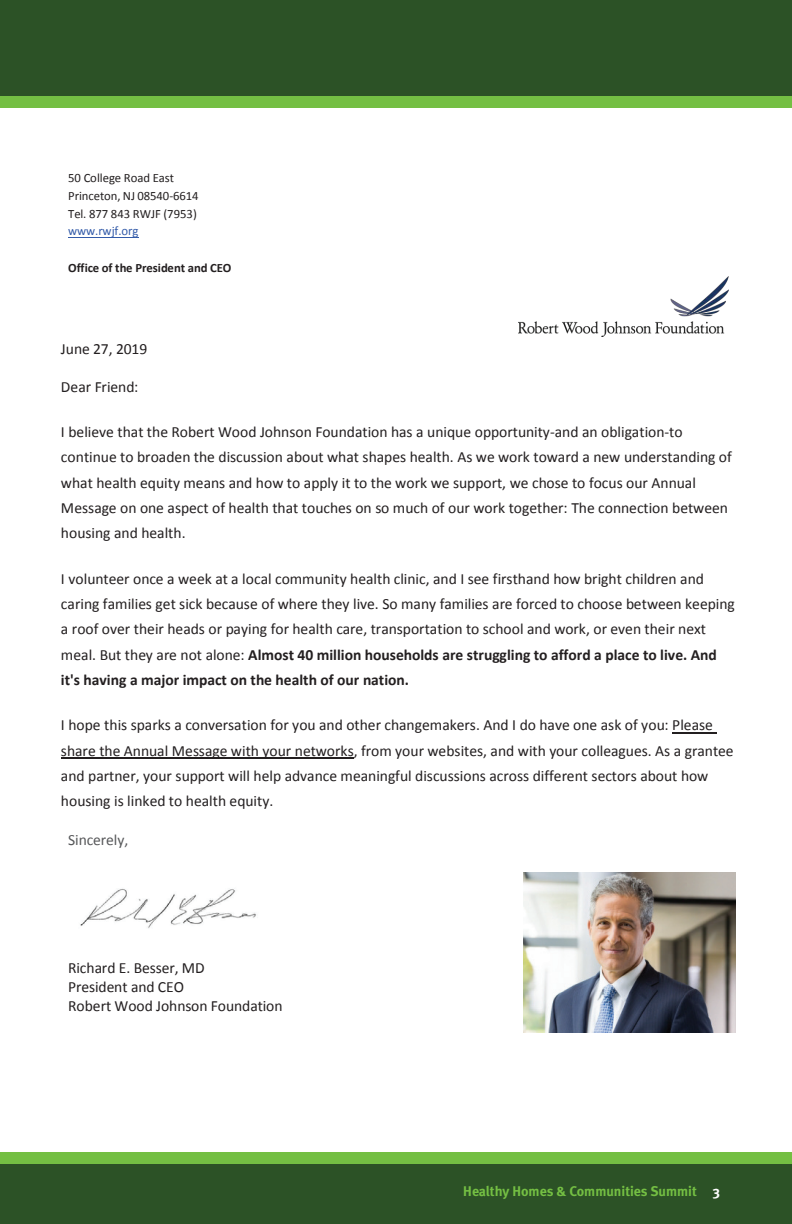
<style>
.page{position:relative;width:792px;height:1224px;background:#fff}
.page>*{position:absolute;margin:0;border:0;box-sizing:border-box;transform-origin:0 0}
.t1{font:15.6px/25.4px "Calibri";color:#231f20}
.t2{font:15.6px "Calibri";letter-spacing:-.005em;color:#57585a}
.t3{font:700 14px "Meta";color:#74bf43}
.t4{font:12.6px/17.6px "Calibri";color:#231f20}
.t5{font:700 12.6px "Calibri";letter-spacing:-.005em;color:#231f20}
.t6{font:12.6px "Calibri";letter-spacing:-.005em;color:#335ba9}
.s1{font-weight:700}
.s2{color:#fff}
</style>
<div class="page">
<div style="left:0;top:1159px;width:792px;height:65px;background:#2c5226"></div>
<div style="left:0;top:1152px;width:792px;height:12px;background:#74bf43"></div>
<div style="left:0;top:0;width:792px;height:101px;background:#2c5226"></div>
<div style="left:0;top:96px;width:792px;height:12px;background:#74bf43"></div>
<img style="left:518px;top:277px;width:210px;height:60px">
<hr style="left:68px;top:237px;width:71px;height:1px;background:#335ba9">
<hr style="left:672px;top:732px;width:44px;height:1px;background:#231f20">
<hr style="left:61px;top:757px;width:293px;height:1px;background:#231f20">
<img style="left:80px;top:888px;width:176px;height:41px">
<img style="left:524px;top:873px;width:211px;height:159px">
<p class="t4" style="left:68px;top:169px;width:132px">50 College Road East<br>Princeton, NJ 08540-6614<br>Tel. 877 843 RWJF (7953)</p>
<p class="t6" style="left:68px;top:223px;width:72px">www.rwjf.org</p>
<p class="t5" style="left:68px;top:259px;width:165px">Office of the President and CEO</p>
<p class="t1" style="left:61px;top:336px;width:88px">June 27, 2019</p>
<p class="t1" style="left:61px;top:374px;width:79px">Dear Friend:</p>
<p class="t1" style="left:61px;top:419px;width:673px">I believe that the Robert Wood Johnson Foundation has a unique opportunity-and an obligation-to continue to broaden the discussion about what shapes health. As we work toward a new understanding of what health equity means and how to apply it to the work we support, we chose to focus our Annual Message on one aspect of health that touches on so much of our work together: The connection between housing and health.</p>
<p class="t1" style="left:61px;top:566px;width:675px">I volunteer once a week at a local community health clinic, and I see firsthand how bright children and caring families get sick because of where they live. So many families are forced to choose between keeping a roof over their heads or paying for health care, transportation to school and work, or even their next meal. But they are not alone: <span class="s1">Almost 40 million households are struggling to afford a place to live. And it's having a major impact on the health of our nation.</span></p>
<p class="t1" style="left:61px;top:712px;width:674px">I hope this sparks a conversation for you and other changemakers. And I do have one ask of you: Please share the Annual Message with your networks, from your websites, and with your colleagues. As a grantee and partner, your support will help advance meaningful discussions across different sectors about how housing is linked to health equity.</p>
<p class="t2" style="left:68px;top:830px;width:62px">Sincerely,</p>
<p class="t1" style="left:68px;top:959px;width:216px;line-height:18.8px">Richard E. Besser, MD<br>President and CEO<br>Robert Wood Johnson Foundation</p>
<p class="t3" style="left:463px;top:1183px;width:258px">Healthy Homes &amp; Communities Summit <span class="s2">3</span></p>
</div>
